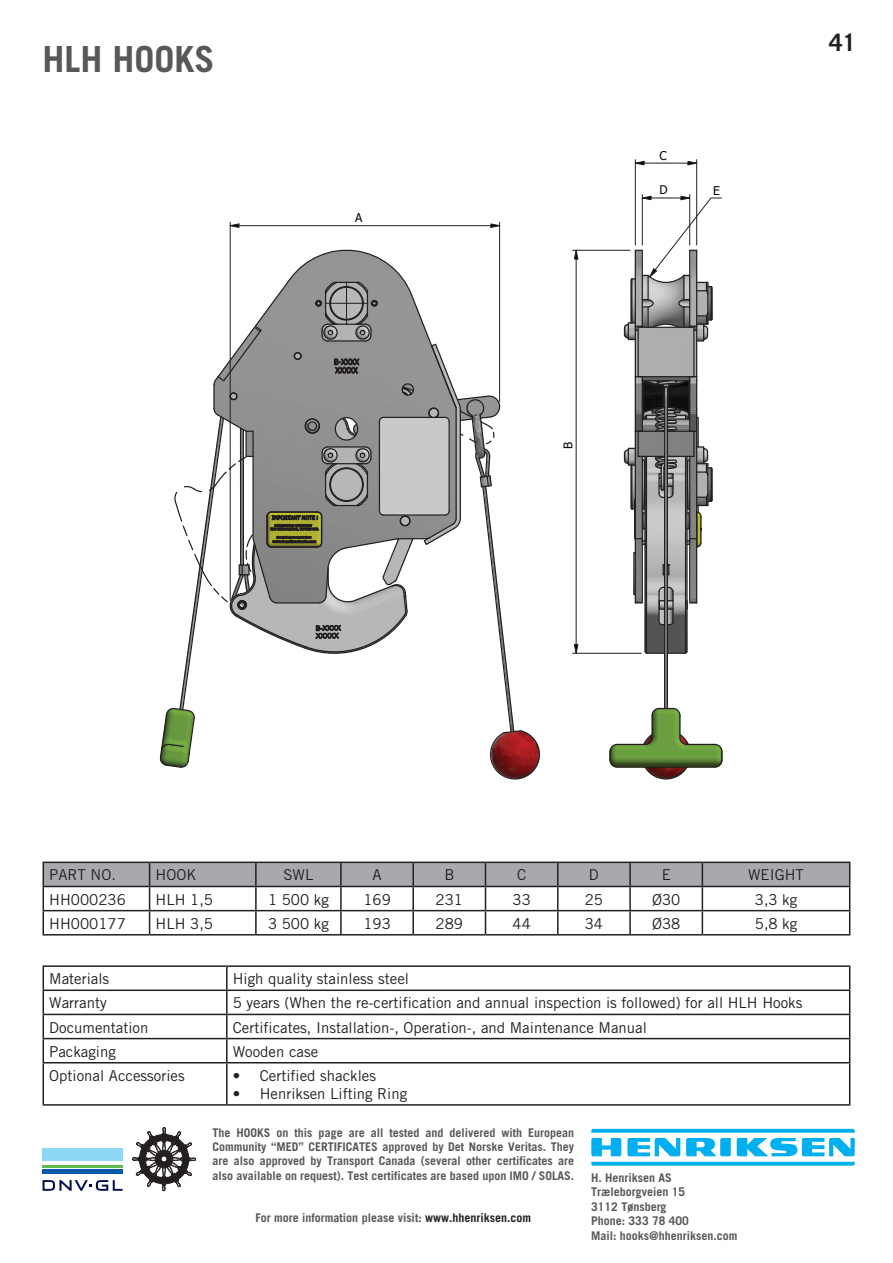
<style>
.page{position:relative;width:893px;height:1263px;background:#fff}
.page>*{position:absolute;margin:0;border:0;box-sizing:border-box;transform-origin:0 0}
.t1{font:700 36px "Trade Gothic";color:#57585a}
.t2{font:700 24px "Trade Gothic";color:#231f20}
.t3{font:15px "Trade Gothic";color:#231f20}
.t4{font:700 12px/14.4px "Trade Gothic";color:#57585a}
.t5{font:12px "Tahoma";color:#050504}
.s1{color:#231f20}
</style>
<div class="page">
<svg style="left:132px;top:1127px;width:64px;height:64px"></svg>
<svg style="left:591px;top:1129px;width:264px;height:37px"></svg>
<div style="left:43px;top:1148px;width:80px;height:13px;background:#8dd7f7"></div>
<hr style="left:43px;top:1165px;width:80px;height:2px;background:#5fbb4e">
<div style="left:43px;top:1169px;width:80px;height:5px;background:#015aaa"></div>
<svg style="left:43px;top:1180px;width:80px;height:11px"></svg>
<img style="left:610px;top:342px;width:88px;height:391px">
<hr style="left:686px;top:456px;width:2px;height:196px;background:#231f20">
<hr style="left:644px;top:456px;width:2px;height:196px;background:#231f20">
<hr style="left:685px;top:482px;width:1px;height:171px;background:#231f20">
<hr style="left:646px;top:456px;width:1px;height:197px;background:#231f20">
<hr style="left:658px;top:591px;width:2px;height:31px;background:#231f20">
<hr style="left:672px;top:591px;width:2px;height:31px;background:#231f20">
<svg style="left:658px;top:621px;width:16px;height:5px"></svg>
<svg style="left:643px;top:650px;width:46px;height:5px"></svg>
<hr style="left:696px;top:326px;width:1px;height:51px;background:#231f20">
<hr style="left:635px;top:326px;width:1px;height:51px;background:#231f20">
<hr style="left:651px;top:715px;width:2px;height:22px;background:#231f20">
<hr style="left:679px;top:717px;width:2px;height:21px;background:#231f20">
<svg style="left:651px;top:707px;width:30px;height:10px"></svg>
<div style="left:637px;top:327px;width:57px;height:50px;border:1px solid #231f20"></div>
<hr style="left:667px;top:398px;width:1px;height:310px;background:#231f20">
<hr style="left:664px;top:398px;width:1px;height:310px;background:#231f20">
<svg style="left:609px;top:733px;width:114px;height:46px"></svg>
<svg style="left:623px;top:376px;width:90px;height:234px"></svg>
<svg style="left:229px;top:223px;width:11px;height:5px"></svg>
<svg style="left:490px;top:223px;width:11px;height:5px"></svg>
<hr style="left:239px;top:225px;width:252px;height:1px;background:#231f20">
<hr style="left:499px;top:222px;width:1px;height:179px;background:#231f20">
<hr style="left:230px;top:222px;width:1px;height:378px;background:#231f20">
<svg style="left:574px;top:249px;width:5px;height:11px"></svg>
<svg style="left:574px;top:644px;width:5px;height:9px"></svg>
<hr style="left:576px;top:259px;width:1px;height:385px;background:#231f20">
<hr style="left:573px;top:250px;width:57px;height:1px;background:#231f20">
<hr style="left:573px;top:653px;width:68px;height:1px;background:#231f20">
<svg style="left:634px;top:161px;width:11px;height:5px"></svg>
<svg style="left:687px;top:161px;width:11px;height:5px"></svg>
<hr style="left:644px;top:163px;width:44px;height:1px;background:#231f20">
<hr style="left:635px;top:160px;width:1px;height:85px;background:#231f20">
<hr style="left:696px;top:160px;width:1px;height:85px;background:#231f20">
<hr style="left:689px;top:194px;width:1px;height:51px;background:#231f20">
<hr style="left:642px;top:194px;width:1px;height:51px;background:#231f20">
<svg style="left:623px;top:195px;width:99px;height:147px"></svg>
<svg style="left:160px;top:246px;width:380px;height:533px"></svg>
<hr style="left:43px;top:861px;width:107px;height:2px;background:#231f20">
<hr style="left:150px;top:861px;width:106px;height:2px;background:#231f20">
<hr style="left:256px;top:861px;width:85px;height:2px;background:#231f20">
<hr style="left:341px;top:861px;width:72px;height:2px;background:#231f20">
<hr style="left:413px;top:861px;width:72px;height:2px;background:#231f20">
<hr style="left:485px;top:861px;width:73px;height:2px;background:#231f20">
<hr style="left:558px;top:861px;width:72px;height:2px;background:#231f20">
<hr style="left:630px;top:861px;width:72px;height:2px;background:#231f20">
<hr style="left:702px;top:861px;width:148px;height:2px;background:#231f20">
<svg style="left:43px;top:862px;width:807px;height:72px"></svg>
<hr style="left:43px;top:934px;width:107px;height:1px;background:#231f20">
<hr style="left:150px;top:934px;width:106px;height:1px;background:#231f20">
<hr style="left:256px;top:934px;width:85px;height:1px;background:#231f20">
<hr style="left:341px;top:934px;width:72px;height:1px;background:#231f20">
<hr style="left:413px;top:934px;width:72px;height:1px;background:#231f20">
<hr style="left:485px;top:934px;width:73px;height:1px;background:#231f20">
<hr style="left:558px;top:934px;width:72px;height:1px;background:#231f20">
<hr style="left:630px;top:934px;width:72px;height:1px;background:#231f20">
<hr style="left:702px;top:934px;width:148px;height:1px;background:#231f20">
<hr style="left:43px;top:965px;width:184px;height:2px;background:#231f20">
<hr style="left:227px;top:965px;width:623px;height:2px;background:#231f20">
<hr style="left:226px;top:967px;width:2px;height:22px;background:#231f20">
<hr style="left:43px;top:989px;width:184px;height:2px;background:#231f20">
<hr style="left:227px;top:989px;width:623px;height:2px;background:#231f20">
<hr style="left:226px;top:991px;width:2px;height:23px;background:#231f20">
<hr style="left:43px;top:1014px;width:184px;height:1px;background:#231f20">
<hr style="left:227px;top:1014px;width:623px;height:1px;background:#231f20">
<hr style="left:226px;top:1015px;width:2px;height:23px;background:#231f20">
<hr style="left:43px;top:1038px;width:184px;height:1px;background:#231f20">
<svg style="left:43px;top:967px;width:1px;height:95px"></svg>
<hr style="left:227px;top:1038px;width:623px;height:1px;background:#231f20">
<hr style="left:226px;top:1039px;width:2px;height:23px;background:#231f20">
<svg style="left:849px;top:967px;width:1px;height:95px"></svg>
<hr style="left:43px;top:1062px;width:184px;height:1px;background:#231f20">
<hr style="left:43px;top:1063px;width:1px;height:41px;background:#231f20">
<hr style="left:227px;top:1062px;width:623px;height:1px;background:#231f20">
<hr style="left:226px;top:1063px;width:2px;height:41px;background:#231f20">
<hr style="left:849px;top:1063px;width:1px;height:41px;background:#231f20">
<hr style="left:43px;top:1104px;width:184px;height:2px;background:#231f20">
<hr style="left:227px;top:1104px;width:623px;height:2px;background:#231f20">
<h1 class="t1" style="left:43px;top:37px;width:174px">HLH HOOKS</h1>
<p class="t5" style="left:355px;top:210px;width:9px">A</p>
<p class="t5" style="left:659px;top:147px;width:9px">C</p>
<p class="t5" style="left:659px;top:182px;width:10px">D</p>
<p class="t5" style="left:713px;top:183px;width:8px">E</p>
<p class="t5" style="left:560px;top:449px;width:9px;rotate:-90deg">B</p>
<h2 class="t2" style="left:829px;top:28px;width:28px">41</h2>
<p class="t3" style="left:49px;top:866px;width:68px">PART NO.</p>
<p class="t3" style="left:156px;top:866px;width:42px">HOOK</p>
<p class="t3" style="left:283px;top:866px;width:31px">SWL</p>
<p class="t3" style="left:372px;top:866px;width:11px">A</p>
<p class="t3" style="left:444px;top:866px;width:12px">B</p>
<p class="t3" style="left:517px;top:866px;width:11px">C</p>
<p class="t3" style="left:589px;top:866px;width:12px">D</p>
<p class="t3" style="left:662px;top:866px;width:11px">E</p>
<p class="t3" style="left:748px;top:866px;width:57px">WEIGHT</p>
<p class="t3" style="left:49px;top:890px;width:78px">HH000236</p>
<p class="t3" style="left:156px;top:890px;width:59px">HLH 1,5</p>
<p class="t3" style="left:268px;top:890px;width:62px">1 500 kg</p>
<p class="t3" style="left:363px;top:890px;width:29px">169</p>
<p class="t3" style="left:436px;top:890px;width:29px">231</p>
<p class="t3" style="left:512px;top:890px;width:20px">33</p>
<p class="t3" style="left:585px;top:890px;width:20px">25</p>
<p class="t3" style="left:652px;top:890px;width:30px">Ø30</p>
<p class="t3" style="left:755px;top:890px;width:44px">3,3 kg</p>
<p class="t3" style="left:49px;top:914px;width:78px">HH000177</p>
<p class="t3" style="left:156px;top:914px;width:59px">HLH 3,5</p>
<p class="t3" style="left:268px;top:914px;width:62px">3 500 kg</p>
<p class="t3" style="left:363px;top:914px;width:29px">193</p>
<p class="t3" style="left:436px;top:914px;width:29px">289</p>
<p class="t3" style="left:512px;top:914px;width:20px">44</p>
<p class="t3" style="left:585px;top:914px;width:20px">34</p>
<p class="t3" style="left:652px;top:914px;width:30px">Ø38</p>
<p class="t3" style="left:755px;top:914px;width:44px">5,8 kg</p>
<p class="t3" style="left:49px;top:970px;width:61px">Materials</p>
<p class="t3" style="left:233px;top:970px;width:178px">High quality stainless steel</p>
<p class="t3" style="left:49px;top:994px;width:59px">Warranty</p>
<p class="t3" style="left:233px;top:994px;width:571px">5 years (When the re-certification and annual inspection is followed) for all HLH Hooks</p>
<p class="t3" style="left:49px;top:1018px;width:101px">Documentation</p>
<p class="t3" style="left:233px;top:1018px;width:416px">Certificates, Installation-, Operation-, and Maintenance Manual</p>
<p class="t3" style="left:49px;top:1042px;width:68px">Packaging</p>
<p class="t3" style="left:233px;top:1042px;width:87px">Wooden case</p>
<p class="t3" style="left:49px;top:1066px;width:137px">Optional Accessories</p>
<p class="t3" style="left:233px;top:1066px;width:145px">• Certified shackles</p>
<p class="t3" style="left:233px;top:1084px;width:176px">• Henriksen Lifting Ring</p>
<p class="t4" style="left:213px;top:1125px;width:363px;text-align:justify">The HOOKS on this page are all tested and delivered with European Community “MED” CERTIFICATES approved by Det Norske Veritas. They are also approved by Transport Canada (several other certificates are also available on request). Test certificates are based upon IMO / SOLAS.</p>
<p class="t4" style="left:256px;top:1210px;width:277px">For more information please visit: <span class="s1">www.hhenriksen.com</span></p>
<p class="t4" style="left:591px;top:1170px;width:148px">H. Henriksen AS<br>Træleborgveien 15<br>3112 Tønsberg<br>Phone: 333 78 400<br>Mail: hooks@hhenriksen.com</p>
</div>
